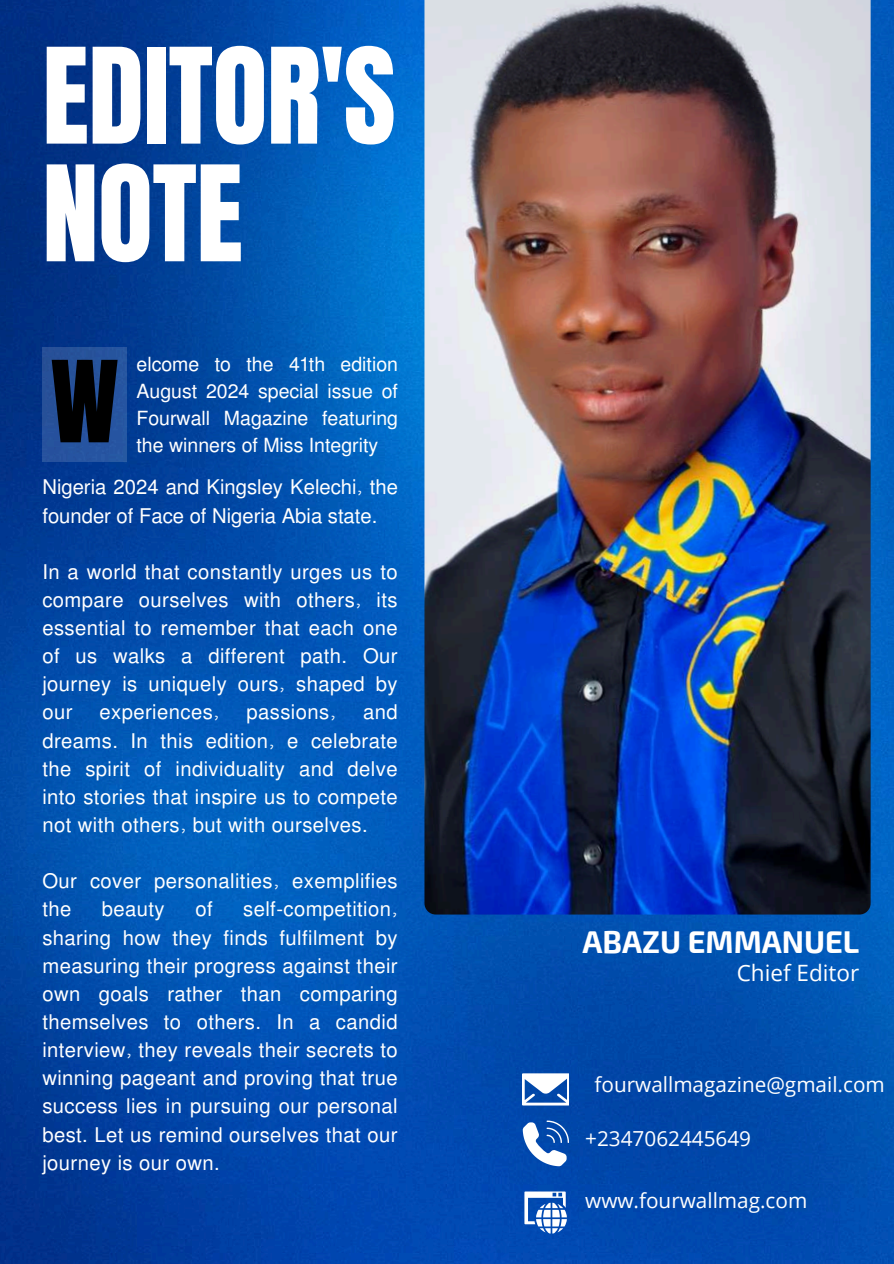
<style>
.page{position:relative;width:894px;height:1264px;background:#fff}
.page>*{position:absolute;margin:0;border:0;box-sizing:border-box;transform-origin:0 0}
.t1{font:112.8px/117.6px "Anton";letter-spacing:-.005em;color:#fff}
.t2{font:96px "Anton";color:#000}
.t3{font:700 30.9px "Exo 2";color:#fff}
.t4{font:22.5px "Open Sans";color:#fff}
.t5{font:20.7px "Open Sans";color:#fff}
.t6{font:20.25px/28.2px "Mukti";letter-spacing:.02em;color:#fff;text-align:justify}
.t7{font:20.25px/28.2px "Mukti";color:#fff}
.t8{font:19.5px/27px "Mukti";color:#fff;text-align:justify}
</style>
<div class="page">
<img style="left:0;top:0;width:893px;height:1263px">
<div style="left:42px;top:347px;width:85px;height:115px;background:#26539d"></div>
<img style="left:424px;top:0;width:446px;height:914px">
<svg style="left:522px;top:1073px;width:46px;height:32px"></svg>
<svg style="left:524px;top:1191px;width:42px;height:42px"></svg>
<svg style="left:522px;top:1120px;width:46px;height:46px"></svg>
<h1 class="t1" style="left:42px;top:39px;width:355px">EDITOR'S<br>NOTE</h1>
<h2 class="t2" style="left:50px;top:333px;width:70px">W</h2>
<p class="t8" style="left:136px;top:349px;width:263px">elcome to the 41th edition August 2024 special issue of Fourwall Magazine featuring</p>
<p class="t8" style="left:136px;top:430px;width:243px">the winners of Miss Integrity</p>
<p class="t7" style="left:42px;top:472px;width:357px">Nigeria 2024 and Kingsley Kelechi, the founder of Face of Nigeria Abia state.</p>
<p class="t6" style="left:42px;top:556px;width:356px">In a world that constantly urges us to compare ourselves with others, its essential to remember that each one of us walks a different path. Our journey is uniquely ours, shaped by our</p>
<p class="t6" style="left:42px;top:697px;width:356px;text-indent:320px">and dreams. In this edition, e celebrate the spirit of individuality and delve into stories that inspire us to compete not with others, but with ourselves.</p>
<p class="t6" style="left:42px;top:866px;width:356px">Our cover personalities, exemplifies the</p>
<p class="t6" style="left:100px;top:697px;width:121px">experiences,</p>
<p class="t6" style="left:246px;top:697px;width:91px">passions,</p>
<p class="t6" style="left:42px;top:894px;width:356px;text-indent:201px">self-competition, sharing how they finds fulfilment by measuring their progress against their own goals rather than comparing themselves to others. In a candid interview, they reveals their secrets to winning pageant and proving that true success lies in pursuing our personal best. Let us remind ourselves that our journey is our own.</p>
<p class="t6" style="left:102px;top:894px;width:64px">beauty</p>
<p class="t6" style="left:195px;top:894px;width:19px">of</p>
<h3 class="t3" style="left:582px;top:922px;width:278px">ABAZU EMMANUEL</h3>
<p class="t4" style="left:736px;top:957px;width:124px">Chief Editor</p>
<p class="t5" style="left:594px;top:1070px;width:292px">fourwallmagazine@gmail.com</p>
<p class="t5" style="left:585px;top:1124px;width:167px">+2347062445649</p>
<p class="t5" style="left:585px;top:1185px;width:223px">www.fourwallmag.com</p>
</div>
